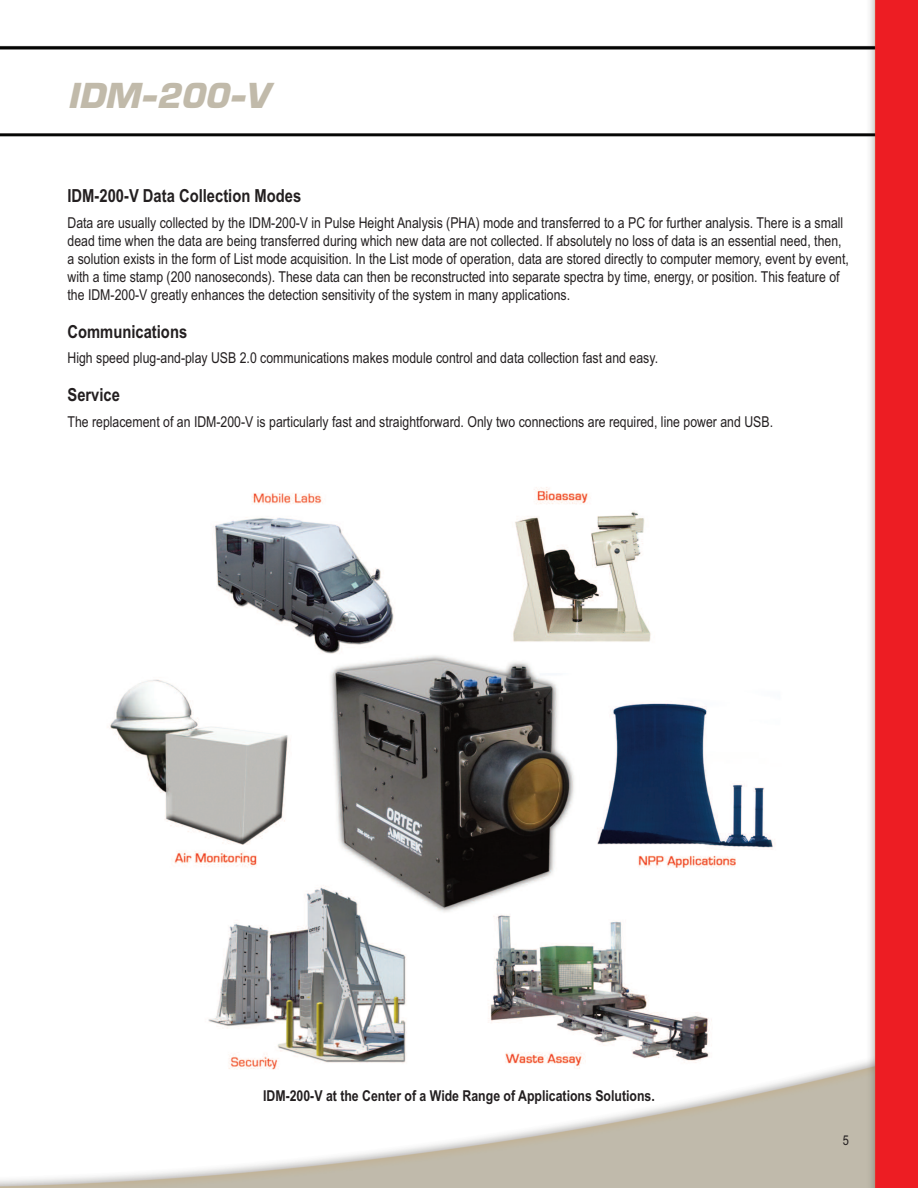
<style>
.page{position:relative;width:918px;height:1188px;background:#fff}
.page>*{position:absolute;margin:0;border:0;box-sizing:border-box;transform-origin:0 0}
.t1{font:36px "EGG Eurostile";color:#c1baaa}
.t2{font:700 18px "Arial Narrow";color:#231f20}
.t3{font:15px/18px "Arial Narrow";color:#231f20}
.t4{font:700 15px "Arial Narrow";color:#231f20}
.t5{font:13.5px "Arial Narrow";color:#231f20}
</style>
<div class="page">
<img style="left:0;top:0;width:918px;height:1188px">
<img style="left:79px;top:473px;width:742px;height:607px">
<h1 class="t1" style="left:68px;top:75px;width:203px">IDM-200-V</h1>
<p class="t2" style="left:68px;top:185px;width:235px">IDM-200-V Data Collection Modes</p>
<p class="t3" style="left:68px;top:213px;width:783px">Data are usually collected by the IDM-200-V in Pulse Height Analysis (PHA) mode and transferred to a PC for further analysis. There is a small dead time when the data are being transferred during which new data are not collected. If absolutely no loss of data is an essential need, then, a solution exists in the form of List mode acquisition. In the List mode of operation, data are stored directly to computer memory, event by event, with a time stamp (200 nanoseconds). These data can then be reconstructed into separate spectra by time, energy, or position. This feature of the IDM-200-V greatly enhances the detection sensitivity of the system in many applications.</p>
<p class="t2" style="left:68px;top:321px;width:121px">Communications</p>
<p class="t3" style="left:68px;top:349px;width:592px">High speed plug-and-play USB 2.0 communications makes module control and data collection fast and easy.</p>
<p class="t2" style="left:68px;top:385px;width:54px">Service</p>
<p class="t3" style="left:68px;top:413px;width:707px">The replacement of an IDM-200-V is particularly fast and straightforward. Only two connections are required, line power and USB.</p>
<p class="t4" style="left:263px;top:1087px;width:393px">IDM-200-V at the Center of a Wide Range of Applications Solutions.</p>
<p class="t5" style="left:843px;top:1133px;width:8px">5</p>
</div>
